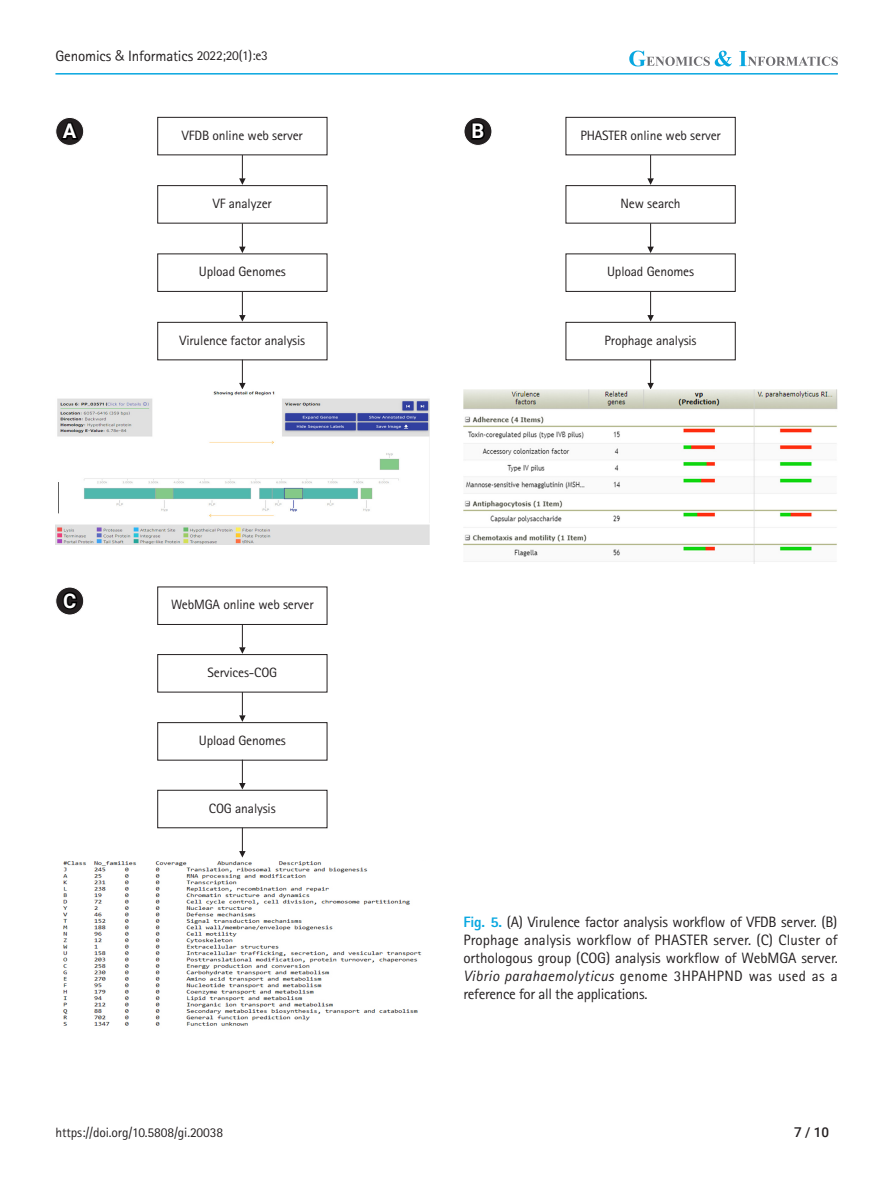
<style>
.page{position:relative;width:893px;height:1191px;background:#fff}
.page>*{position:absolute;margin:0;border:0;box-sizing:border-box;transform-origin:0 0}
.t1{font:700 20.25px "Roboto";color:#fff}
.fig-caption{font:15px/18px "Rotis Sans Serif Std";letter-spacing:-.01em;color:#231f20;text-align:justify}
.Picture_print{font:13.5px "Rotis Sans Serif Std";letter-spacing:-.01em;color:#231f20}
.t2{font:500 13.5px "Roboto";color:#231f20}
.s1{font-family:"Ko Pub Dotum";font-weight:500;font-size:13.5px}
.s2{font-size:13.5px}
.s3{font-weight:800;color:#08a7e0}
.s4{font-style:italic}
</style>
<div class="page">
<div style="left:157px;top:117px;width:170px;height:38px;border:1px solid #231f20"></div>
<div style="left:566px;top:117px;width:170px;height:38px;border:1px solid #231f20"></div>
<div style="left:157px;top:586px;width:170px;height:39px;border:1px solid #231f20"></div>
<div style="left:157px;top:185px;width:170px;height:38px;border:1px solid #231f20"></div>
<div style="left:566px;top:185px;width:170px;height:38px;border:1px solid #231f20"></div>
<div style="left:157px;top:654px;width:170px;height:38px;border:1px solid #231f20"></div>
<div style="left:157px;top:253px;width:170px;height:39px;border:1px solid #231f20"></div>
<div style="left:566px;top:253px;width:170px;height:39px;border:1px solid #231f20"></div>
<div style="left:157px;top:722px;width:170px;height:38px;border:1px solid #231f20"></div>
<div style="left:157px;top:322px;width:170px;height:38px;border:1px solid #231f20"></div>
<div style="left:566px;top:322px;width:170px;height:38px;border:1px solid #231f20"></div>
<div style="left:157px;top:790px;width:170px;height:38px;border:1px solid #231f20"></div>
<svg style="left:239px;top:155px;width:7px;height:30px"></svg>
<svg style="left:647px;top:155px;width:7px;height:30px"></svg>
<svg style="left:239px;top:624px;width:7px;height:30px"></svg>
<svg style="left:239px;top:223px;width:7px;height:30px"></svg>
<svg style="left:647px;top:223px;width:7px;height:30px"></svg>
<svg style="left:239px;top:692px;width:7px;height:30px"></svg>
<svg style="left:239px;top:292px;width:7px;height:29px"></svg>
<svg style="left:239px;top:359px;width:7px;height:30px"></svg>
<svg style="left:647px;top:292px;width:7px;height:29px"></svg>
<svg style="left:647px;top:359px;width:7px;height:30px"></svg>
<svg style="left:239px;top:759px;width:7px;height:30px"></svg>
<svg style="left:239px;top:827px;width:7px;height:30px"></svg>
<img style="left:55px;top:391px;width:374px;height:154px">
<img style="left:463px;top:389px;width:375px;height:174px">
<img style="left:63px;top:861px;width:359px;height:165px">
<svg style="left:56px;top:117px;width:28px;height:28px"></svg>
<div style="left:55px;top:117px;width:29px;height:29px;border:1px solid #fff;border-radius:50%"></div>
<svg style="left:59px;top:121px;width:21px;height:21px"></svg>
<svg style="left:56px;top:587px;width:28px;height:28px"></svg>
<div style="left:55px;top:586px;width:29px;height:29px;border:1px solid #fff;border-radius:50%"></div>
<svg style="left:61px;top:590px;width:18px;height:21px"></svg>
<svg style="left:464px;top:117px;width:28px;height:28px"></svg>
<div style="left:463px;top:117px;width:29px;height:29px;border:1px solid #fff;border-radius:50%"></div>
<svg style="left:470px;top:120px;width:17px;height:21px"></svg>
<hr style="left:55px;top:73px;width:783px;height:2px;background:#08a7e0">
<svg style="left:629px;top:51px;width:209px;height:15px"></svg>
<p class="fig-caption" style="left:55px;top:46px;width:214px">Genomics <span class="s1">&amp;</span> Informatics <span class="s2">2022;20(1):e3</span></p>
<p class="t1" style="left:63px;top:117px;width:15px">A</p>
<p class="t1" style="left:471px;top:117px;width:14px">B</p>
<p class="Picture_print" style="left:182px;top:127px;width:122px">VFDB online web server</p>
<p class="Picture_print" style="left:580px;top:127px;width:142px">PHASTER online web server</p>
<p class="Picture_print" style="left:213px;top:195px;width:60px">VF analyzer</p>
<p class="Picture_print" style="left:621px;top:195px;width:62px">New search</p>
<p class="Picture_print" style="left:199px;top:264px;width:88px">Upload Genomes</p>
<p class="Picture_print" style="left:607px;top:264px;width:88px">Upload Genomes</p>
<p class="Picture_print" style="left:179px;top:332px;width:127px">Virulence factor analysis</p>
<p class="Picture_print" style="left:605px;top:332px;width:94px">Prophage analysis</p>
<p class="t1" style="left:63px;top:586px;width:15px">C</p>
<p class="Picture_print" style="left:171px;top:596px;width:144px">WebMGA online web server</p>
<p class="Picture_print" style="left:207px;top:664px;width:71px">Services-COG</p>
<p class="Picture_print" style="left:199px;top:732px;width:88px">Upload Genomes</p>
<p class="Picture_print" style="left:209px;top:800px;width:68px">COG analysis</p>
<p class="fig-caption" style="left:463px;top:913px;width:376px"><span class="s3">Fig. 5.</span> (A) Virulence factor analysis workflow of VFDB server. (B)<br>Prophage analysis workflow of PHASTER server. (C) Cluster of orthologous group (COG) analysis workflow of WebMGA server.<br><span class="s4">Vibrio parahaemolyticus</span> genome 3HPAHPND was used as a reference for all the applications.</p>
<p class="Picture_print" style="left:55px;top:1124px;width:169px">https://doi.org/10.5808/gi.20038</p>
<p class="t2" style="left:794px;top:1123px;width:37px">7 / 10</p>
</div>
